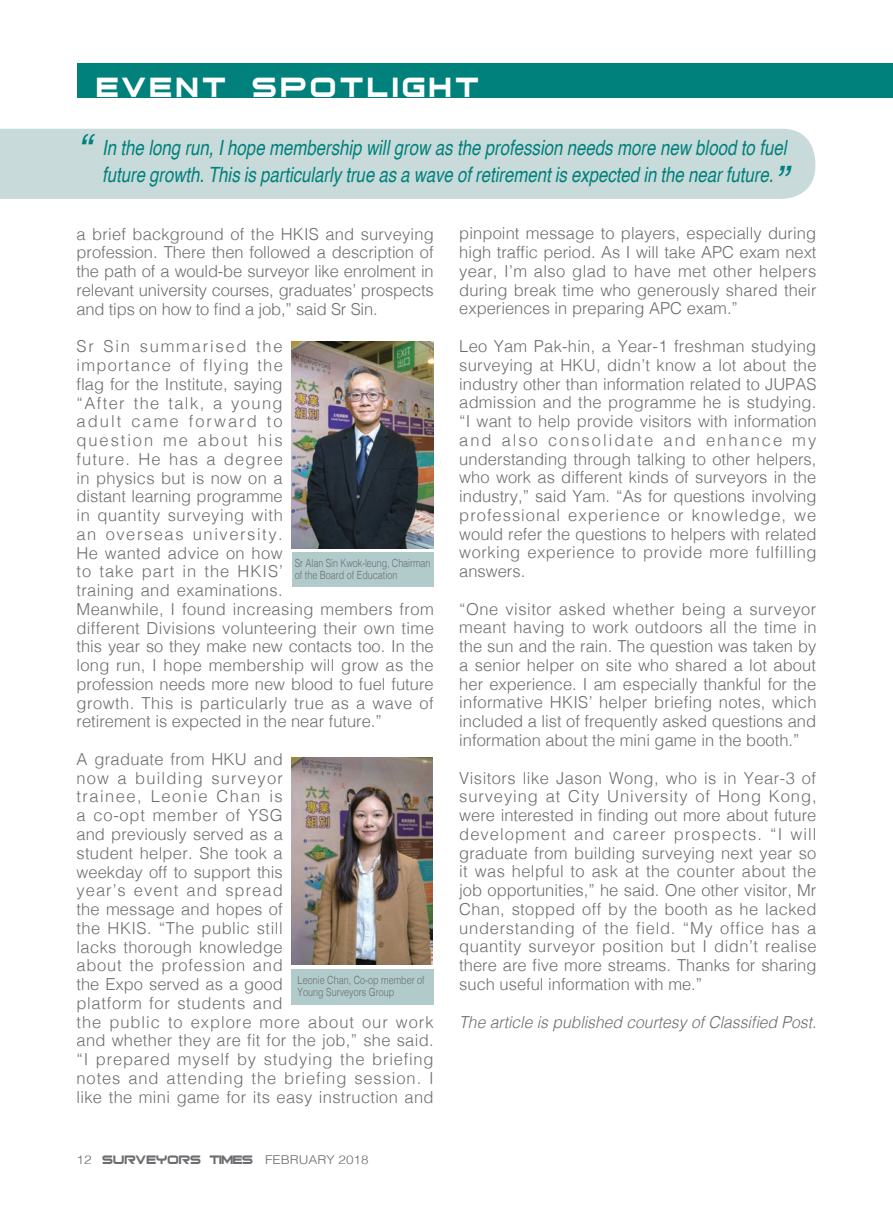
<style>
.page{position:relative;width:893px;height:1217px;background:#fff}
.page>*{position:absolute;margin:0;border:0;box-sizing:border-box;transform-origin:0 0}
.t1{font:37.5px "Bitsumishi";letter-spacing:.1em;color:#fff}
.t2{font:italic 21px/27px "Helvetica";color:#00817b;text-align:right;scale:.8 1}
.t3{font:300 16.5px/18.8px "Helvetica";letter-spacing:.02em;color:#6c6d70;text-align:justify}
.t4{font:italic 300 16.5px "Helvetica";color:#6c6d70;scale:.95 1}
.t5{font:300 12.15px "Helvetica";color:#6c6d70;scale:1.11 1}
.t6{font:300 11.25px/12px "Helvetica";color:#6c6d70;scale:.8 1}
.s1{font-size:42px}
.s2{font-family:"Bitsumishi";font-weight:400;font-size:16.5px}
</style>
<div class="page">
<div style="left:77px;top:64px;width:816px;height:34px;background:#00817b"></div>
<div style="left:0;top:129px;width:815px;height:70px;background:#c9dada"></div>
<img style="left:291px;top:757px;width:142px;height:207px">
<div style="left:291px;top:968px;width:143px;height:35px;background:#b1cbcb"></div>
<div style="left:292px;top:552px;width:142px;height:35px;background:#b1cbcb"></div>
<img style="left:291px;top:341px;width:143px;height:207px">
<h1 class="t1" style="left:97px;top:73px;width:384px">EVENT SPOTLIGHT</h1>
<p class="t2" style="left:77px;top:135px;width:889px"><span class="s1">“</span> In the long run, I hope membership will grow as the profession needs more new blood to fuel future growth. This is particularly true as a wave of retirement is expected in the near future.<span class="s1">”</span></p>
<p class="t3" style="left:77px;top:223px;width:359px">a brief background of the HKIS and surveying profession. There then followed a description of the path of a would-be surveyor like enrolment in relevant university courses, graduates’ prospects and tips on how to find a job,” said Sr Sin.</p>
<p class="t3" style="left:77px;top:336px;width:359px;text-align:left">Sr Sin summarised the<br>importance of flying the<br>flag for the Institute, saying<br>“After the talk, a young<br>adult came forward to<br>question me about his<br>future. He has a degree<br>in physics but is now on a<br>distant learning programme<br>in quantity surveying with<br>an overseas university.<br>He wanted advice on how<br>to take part in the HKIS’<br>training and examinations.<br>Meanwhile, I found increasing members from different Divisions volunteering their own time this year so they make new contacts too. In the long run, I hope membership will grow as the profession needs more new blood to fuel future growth. This is particularly true as a wave of retirement is expected in the near future.”</p>
<p class="t3" style="left:77px;top:748px;width:359px;text-align:left">A graduate from HKU and<br>now a building surveyor<br>trainee, Leonie Chan is<br>a co-opt member of YSG<br>and previously served as a<br>student helper. She took a<br>weekday off to support this<br>year’s event and spread<br>the message and hopes of<br>the HKIS. “The public still<br>lacks thorough knowledge<br>about the profession and<br>the Expo served as a good<br>platform for students and<br>the public to explore more about our work and whether they are fit for the job,” she said. “I prepared myself by studying the briefing notes and attending the briefing session. I like the mini game for its easy instruction and</p>
<p class="t6" style="left:295px;top:556px;width:171px">Sr Alan Sin Kwok-leung, Chairman of the Board of Education</p>
<p class="t6" style="left:298px;top:973px;width:160px">Leonie Chan, Co-op member of<br>Young Surveyors Group</p>
<p class="t5" style="left:77px;top:1148px;width:265px">12 <span class="s2">SURVEYORS TIMES</span> FEBRUARY 2018</p>
<p class="t3" style="left:459px;top:223px;width:359px">pinpoint message to players, especially during high traffic period. As I will take APC exam next year, I’m also glad to have met other helpers during break time who generously shared their experiences in preparing APC exam.”</p>
<p class="t3" style="left:459px;top:335px;width:359px">Leo Yam Pak-hin, a Year-1 freshman studying surveying at HKU, didn’t know a lot about the industry other than information related to JUPAS admission and the programme he is studying. “I want to help provide visitors with information and also consolidate and enhance my understanding through talking to other helpers, who work as different kinds of surveyors in the industry,” said Yam. “As for questions involving professional experience or knowledge, we would refer the questions to helpers with related working experience to provide more fulfilling answers.</p>
<p class="t3" style="left:459px;top:598px;width:359px">“One visitor asked whether being a surveyor meant having to work outdoors all the time in the sun and the rain. The question was taken by a senior helper on site who shared a lot about her experience. I am especially thankful for the informative HKIS’ helper briefing notes, which included a list of frequently asked questions and information about the mini game in the booth.”</p>
<p class="t3" style="left:459px;top:767px;width:359px">Visitors like Jason Wong, who is in Year-3 of surveying at City University of Hong Kong, were interested in finding out more about future development and career prospects. “I will graduate from building surveying next year so it was helpful to ask at the counter about the job opportunities,” he said. One other visitor, Mr Chan, stopped off by the booth as he lacked understanding of the field. “My office has a quantity surveyor position but I didn’t realise there are five more streams. Thanks for sharing such useful information with me.”</p>
<p class="t4" style="left:459px;top:1007px;width:377px">The article is published courtesy of Classified Post.</p>
</div>
